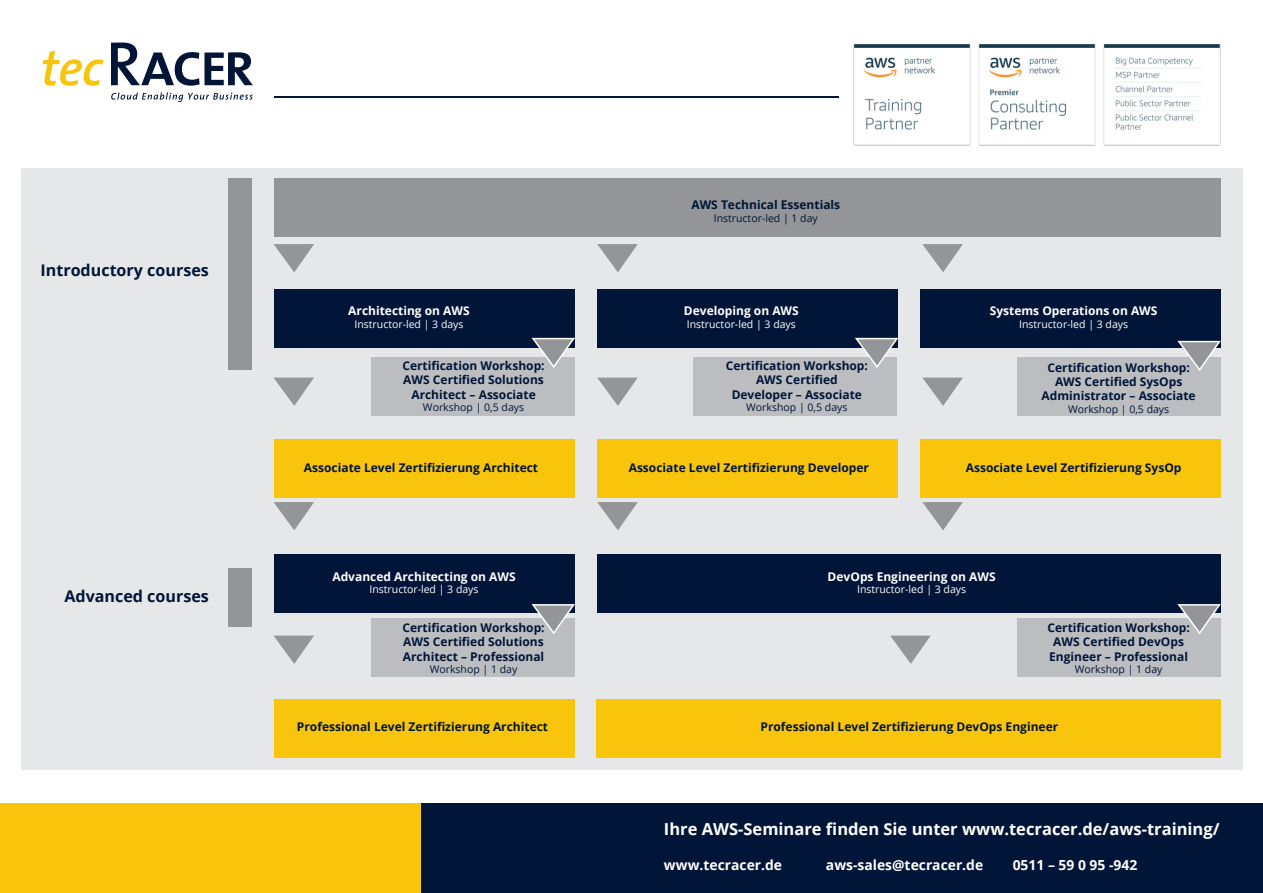
<style>
.page{position:relative;width:1263px;height:893px;background:#fff}
.page>*{position:absolute;margin:0;border:0;box-sizing:border-box;transform-origin:0 0}
.t1{font:700 16.5px "Open Sans";color:#fff}
.t2{font:700 16.05px "Open Sans";color:#001537}
.t3{font:700 13.8px "Open Sans";color:#fff}
.t4{font:700 12px/14.4px "Open Sans";color:#001537;text-align:center}
.t5{font:700 12px "Open Sans";color:#fff}
.t6{font:10.5px "Open Sans";color:#fff}
.t7{font:10.5px "Open Sans";color:#001537}
.s1{font-style:inherit}
</style>
<div class="page">
<div style="left:21px;top:168px;width:1222px;height:602px;background:#e6e7e9"></div>
<div style="left:371px;top:357px;width:203px;height:59px;background:#bcbdc0"></div>
<div style="left:694px;top:357px;width:203px;height:59px;background:#bcbdc0"></div>
<div style="left:1017px;top:357px;width:203px;height:59px;background:#bcbdc0"></div>
<div style="left:371px;top:618px;width:203px;height:59px;background:#bcbdc0"></div>
<div style="left:1017px;top:618px;width:203px;height:59px;background:#bcbdc0"></div>
<hr style="left:274px;top:96px;width:565px;height:1px;background:#001537">
<svg style="left:43px;top:51px;width:61px;height:35px"></svg>
<svg style="left:111px;top:43px;width:142px;height:43px"></svg>
<svg style="left:111px;top:92px;width:142px;height:10px"></svg>
<div style="left:421px;top:804px;width:842px;height:89px;background:#001537"></div>
<div style="left:0;top:804px;width:421px;height:89px;background:#f9c40c"></div>
<img style="left:853px;top:45px;width:367px;height:100px">
<div style="left:274px;top:179px;width:946px;height:58px;background:#939598"></div>
<div style="left:228px;top:568px;width:24px;height:58px;background:#939598"></div>
<div style="left:228px;top:179px;width:24px;height:191px;background:#939598"></div>
<div style="left:920px;top:289px;width:301px;height:58px;background:#001537"></div>
<div style="left:597px;top:289px;width:301px;height:58px;background:#001537"></div>
<div style="left:274px;top:289px;width:300px;height:58px;background:#001537"></div>
<div style="left:920px;top:439px;width:301px;height:59px;background:#f9c40c"></div>
<div style="left:597px;top:439px;width:301px;height:59px;background:#f9c40c"></div>
<div style="left:274px;top:439px;width:300px;height:59px;background:#f9c40c"></div>
<div style="left:920px;top:554px;width:301px;height:59px;background:#001537"></div>
<div style="left:597px;top:554px;width:329px;height:59px;background:#001537"></div>
<div style="left:274px;top:554px;width:300px;height:59px;background:#001537"></div>
<div style="left:596px;top:699px;width:625px;height:59px;background:#f9c40c"></div>
<div style="left:274px;top:699px;width:300px;height:59px;background:#f9c40c"></div>
<svg style="left:274px;top:244px;width:40px;height:28px"></svg>
<svg style="left:274px;top:378px;width:40px;height:28px"></svg>
<svg style="left:274px;top:502px;width:40px;height:28px"></svg>
<svg style="left:274px;top:636px;width:40px;height:28px"></svg>
<svg style="left:597px;top:244px;width:41px;height:28px"></svg>
<svg style="left:597px;top:378px;width:41px;height:28px"></svg>
<svg style="left:597px;top:502px;width:41px;height:28px"></svg>
<svg style="left:922px;top:244px;width:41px;height:28px"></svg>
<svg style="left:923px;top:378px;width:40px;height:28px"></svg>
<svg style="left:922px;top:502px;width:41px;height:28px"></svg>
<svg style="left:890px;top:636px;width:41px;height:28px"></svg>
<svg style="left:532px;top:338px;width:43px;height:30px"></svg>
<svg style="left:855px;top:338px;width:43px;height:30px"></svg>
<svg style="left:1177px;top:341px;width:44px;height:30px"></svg>
<svg style="left:532px;top:604px;width:43px;height:30px"></svg>
<svg style="left:1177px;top:604px;width:44px;height:30px"></svg>
<h2 class="t2" style="left:41px;top:258px;width:170px">Introductory courses</h2>
<h2 class="t2" style="left:64px;top:584px;width:146px">Advanced courses</h2>
<p class="t5" style="left:348px;top:302px;width:123px">Architecting on AWS</p>
<p class="t6" style="left:354px;top:317px;width:111px">Instructor-led | 3 days</p>
<p class="t4" style="left:402px;top:358px;width:144px">Certification Workshop:<br>AWS Certified Solutions<br>Architect – Associate</p>
<p class="t7" style="left:423px;top:400px;width:103px">Workshop | 0,5 days</p>
<p class="t4" style="left:691px;top:197px;width:150px">AWS Technical Essentials</p>
<p class="t7" style="left:714px;top:211px;width:106px">Instructor-led | 1 day</p>
<p class="t5" style="left:684px;top:302px;width:116px">Developing on AWS</p>
<p class="t6" style="left:687px;top:317px;width:111px">Instructor-led | 3 days</p>
<p class="t4" style="left:726px;top:358px;width:144px">Certification Workshop:<br>AWS Certified<br>Developer – Associate</p>
<p class="t7" style="left:746px;top:400px;width:103px">Workshop | 0,5 days</p>
<p class="t5" style="left:990px;top:302px;width:169px">Systems Operations on AWS</p>
<p class="t6" style="left:1019px;top:317px;width:111px">Instructor-led | 3 days</p>
<p class="t4" style="left:1041px;top:360px;width:156px">Certification Workshop:<br>AWS Certified SysOps<br>Administrator – Associate</p>
<p class="t7" style="left:1068px;top:402px;width:103px">Workshop | 0,5 days</p>
<p class="t4" style="left:304px;top:460px;width:236px">Associate Level Zertifizierung Architect</p>
<p class="t4" style="left:629px;top:460px;width:242px">Associate Level Zertifizierung Developer</p>
<p class="t4" style="left:966px;top:460px;width:217px">Associate Level Zertifizierung SysOp</p>
<p class="t5" style="left:332px;top:568px;width:185px">Advanced Architecting on AWS</p>
<p class="t6" style="left:369px;top:582px;width:111px">Instructor-led | 3 days</p>
<p class="t4" style="left:402px;top:620px;width:144px;text-align:justify">Certification Workshop:<br>AWS Certified Solutions Architect – Professional</p>
<p class="t7" style="left:430px;top:662px;width:89px">Workshop | 1 day</p>
<p class="t5" style="left:828px;top:568px;width:169px">DevOps Engineering on AWS</p>
<p class="t6" style="left:857px;top:582px;width:111px">Instructor-led | 3 days</p>
<p class="t4" style="left:1047px;top:620px;width:144px">Certification Workshop:<br>AWS Certified DevOps<br>Engineer – Professional</p>
<p class="t7" style="left:1075px;top:662px;width:89px">Workshop | 1 day</p>
<p class="t4" style="left:297px;top:719px;width:253px">Professional Level Zertifizierung Architect</p>
<p class="t4" style="left:760px;top:719px;width:299px">Professional Level Zertifizierung DevOps Engineer</p>
<h1 class="t1" style="left:664px;top:818px;width:557px">Ihre AWS-Seminare finden Sie unter www.tecracer.de/aws-training/</h1>
<p class="t3" style="left:664px;top:855px;width:120px">www.tecracer.de</p>
<p class="t3" style="left:826px;top:855px;width:159px">aws-sales@tecracer<span class="s1">.</span>de</p>
<p class="t3" style="left:1013px;top:855px;width:126px">0511 – 59 0 95 -942</p>
</div>
